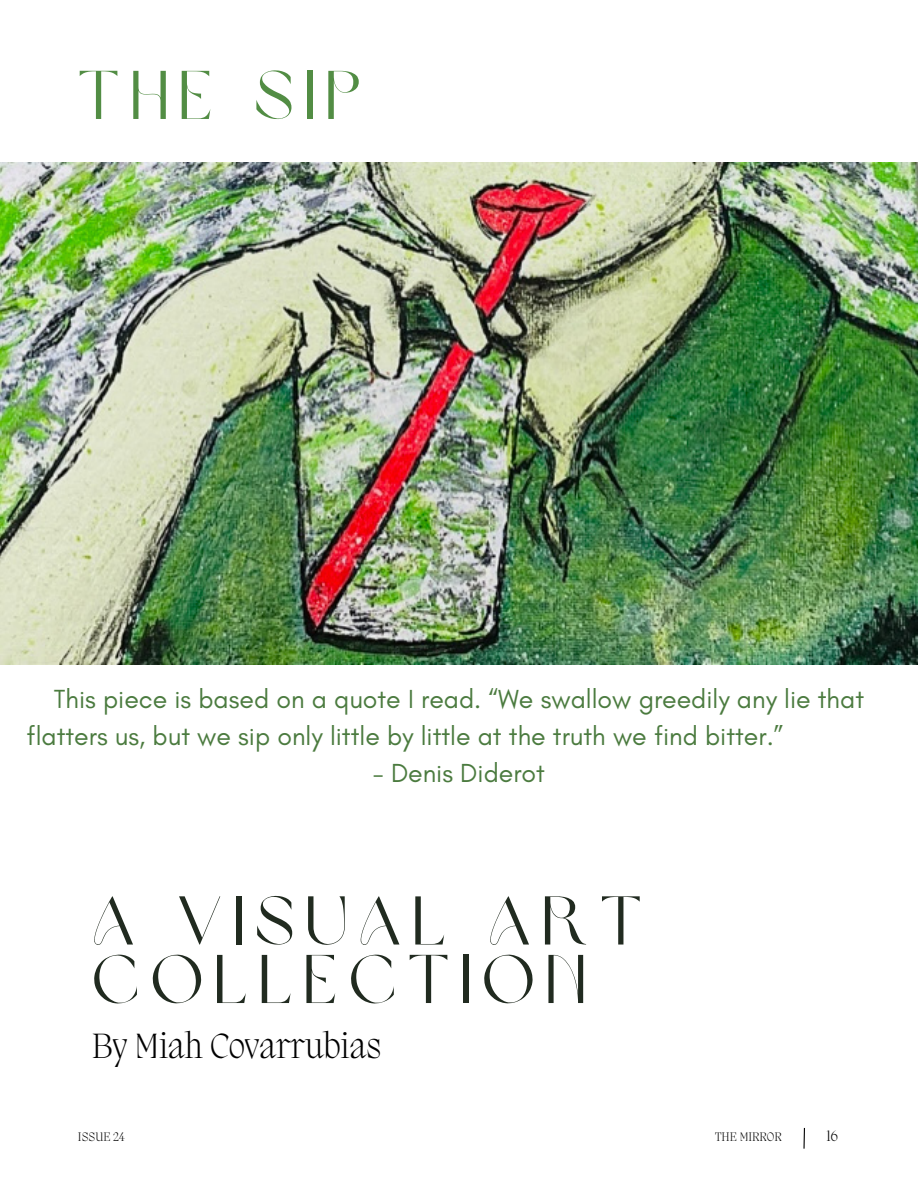
<style>
.page{position:relative;width:918px;height:1188px;background:#fff}
.page>*{position:absolute;margin:0;border:0;box-sizing:border-box;transform-origin:0 0}
.t1{font:68.25px "Brown Sugar";letter-spacing:.165em;color:#528d44}
.t2{font:68.1px/58.5px "Brown Sugar";letter-spacing:.165em;color:#212b20}
.t3{font:200 36px "Migra";color:#000}
.t4{font:26.7px/37.2px "Glacial Indifference";color:#4b7b3f}
.t5{font:200 15.45px "Migra";color:#000}
.t6{font:200 12.75px "Migra";color:#000}
</style>
<div class="page">
<hr style="left:803px;top:1128px;width:2px;height:21px;background:#000">
<img style="left:0;top:163px;width:918px;height:501px">
<p class="t1" style="left:77px;top:68px;width:285px">THE SIP</p>
<p class="t4" style="left:27px;top:680px;width:839px;text-indent:27px">This piece is based on a quote I read. “We swallow greedily any lie that flatters us, but we sip only little by little at the truth we find bitter.”</p>
<p class="t4" style="left:373px;top:754px;width:174px">- Denis Diderot</p>
<p class="t2" style="left:92px;top:898px;width:552px">A VISUAL ART<br>COLLECTION</p>
<p class="t3" style="left:92px;top:1029px;width:291px">By Miah Covarrubias</p>
<p class="t6" style="left:78px;top:1131px;width:48px">ISSUE 24</p>
<p class="t6" style="left:715px;top:1131px;width:68px">THE MIRROR</p>
<p class="t5" style="left:827px;top:1129px;width:13px">16</p>
</div>
